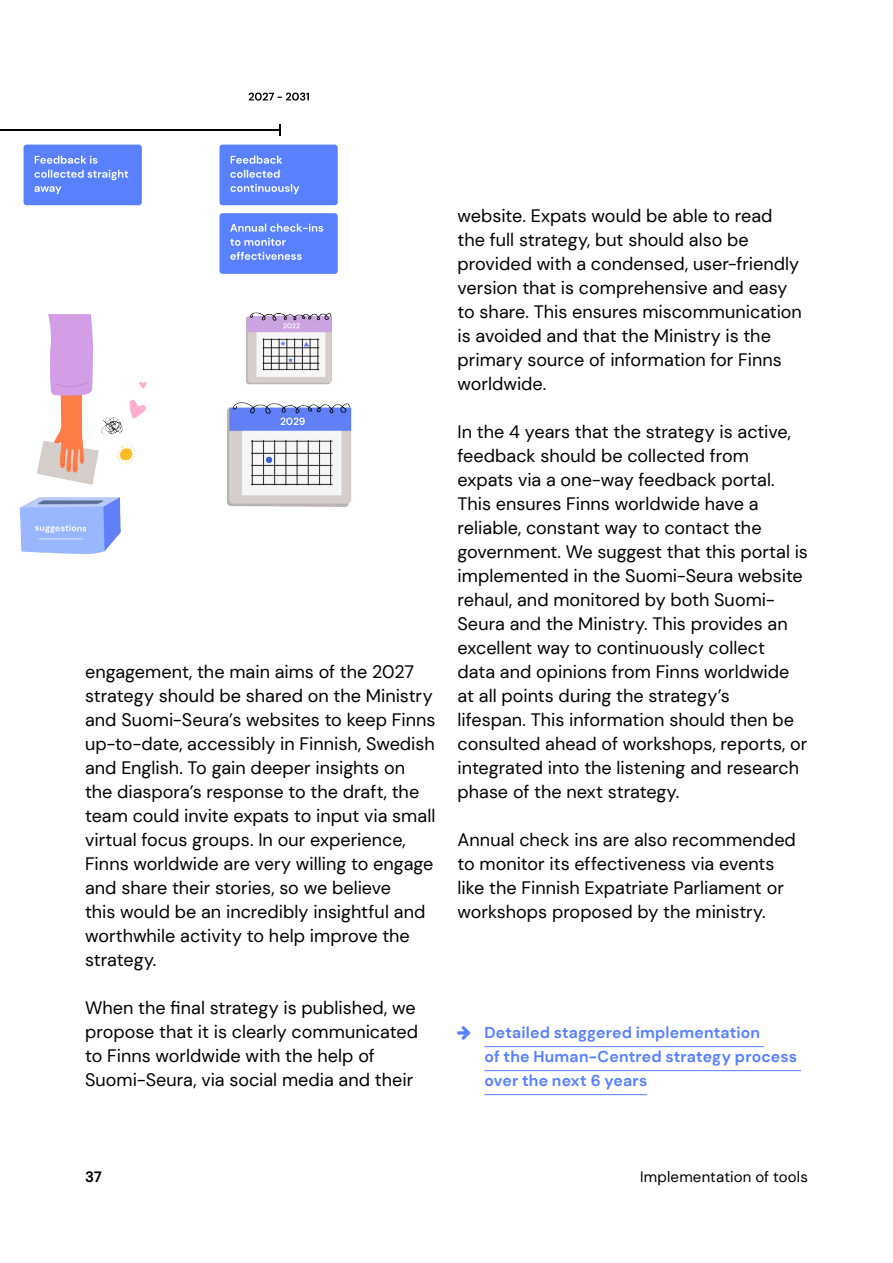
<style>
.page{position:relative;width:893px;height:1263px;background:#fff}
.page>*{position:absolute;margin:0;border:0;box-sizing:border-box;transform-origin:0 0}
.Body_Sans_12pt{font:18px/24px "DM Sans";color:#000}
.t1{font:700 15.75px/24px "DM Sans";letter-spacing:.01em;color:#5880ff}
.t2{font:15px "DM Sans";letter-spacing:.01em;color:#000}
.t3{font:700 15px "DM Sans";color:#000}
</style>
<div class="page">
<div style="left:24px;top:145px;width:118px;height:60px;background:#5880ff;border-radius:3px"></div>
<div style="left:219px;top:145px;width:119px;height:60px;background:#5880ff;border-radius:3px"></div>
<div style="left:219px;top:213px;width:119px;height:61px;background:#5880ff;border-radius:3px"></div>
<svg style="left:35px;top:156px;width:93px;height:38px"></svg>
<svg style="left:230px;top:156px;width:69px;height:38px"></svg>
<svg style="left:230px;top:224px;width:93px;height:36px"></svg>
<svg style="left:249px;top:93px;width:60px;height:8px"></svg>
<hr style="left:0;top:129px;width:280px;height:1px;background:#000">
<svg style="left:279px;top:124px;width:2px;height:11px"></svg>
<img style="left:227px;top:312px;width:125px;height:195px">
<img style="left:20px;top:314px;width:127px;height:240px">
<hr style="left:485px;top:1046px;width:279px;height:1px;background:#5880ff">
<hr style="left:485px;top:1070px;width:316px;height:1px;background:#5880ff">
<hr style="left:485px;top:1094px;width:162px;height:1px;background:#5880ff">
<p class="Body_Sans_12pt" style="left:85px;top:660px;width:352px">engagement, the main aims of the 2027 strategy should be shared on the Ministry and Suomi-Seura’s websites to keep Finns up-to-date, accessibly in Finnish, Swedish and English. To gain deeper insights on the diaspora’s response to the draft, the team could invite expats to input via small virtual focus groups. In our experience, Finns worldwide are very willing to engage and share their stories, so we believe<br>this would be an incredibly insightful and worthwhile activity to help improve the strategy.</p>
<p class="Body_Sans_12pt" style="left:85px;top:996px;width:334px">When the final strategy is published, we propose that it is clearly communicated to Finns worldwide with the help of Suomi-Seura, via social media and their</p>
<p class="Body_Sans_12pt" style="left:458px;top:204px;width:346px">website. Expats would be able to read the full strategy, but should also be provided with a condensed, user-friendly version that is comprehensive and easy to share. This ensures miscommunication is avoided and that the Ministry is the primary source of information for Finns worldwide.</p>
<p class="Body_Sans_12pt" style="left:458px;top:420px;width:352px">In the 4 years that the strategy is active, feedback should be collected from expats via a one-way feedback portal.<br>This ensures Finns worldwide have a reliable, constant way to contact the government. We suggest that this portal is implemented in the Suomi-Seura website rehaul, and monitored by both Suomi-Seura and the Ministry. This provides an excellent way to continuously collect<br>data and opinions from Finns worldwide at all points during the strategy’s<br>lifespan. This information should then be consulted ahead of workshops, reports, or integrated into the listening and research phase of the next strategy.</p>
<p class="Body_Sans_12pt" style="left:458px;top:828px;width:340px">Annual check ins are also recommended to monitor its effectiveness via events like the Finnish Expatriate Parliament or workshops proposed by the ministry.</p>
<p class="t1" style="left:485px;top:1020px;width:314px">Detailed staggered implementation<br>of the Human-Centred strategy process over the next 6 years</p>
<p class="t3" style="left:85px;top:1167px;width:18px">37</p>
<p class="t2" style="left:640px;top:1167px;width:169px">Implementation of tools</p>
</div>
